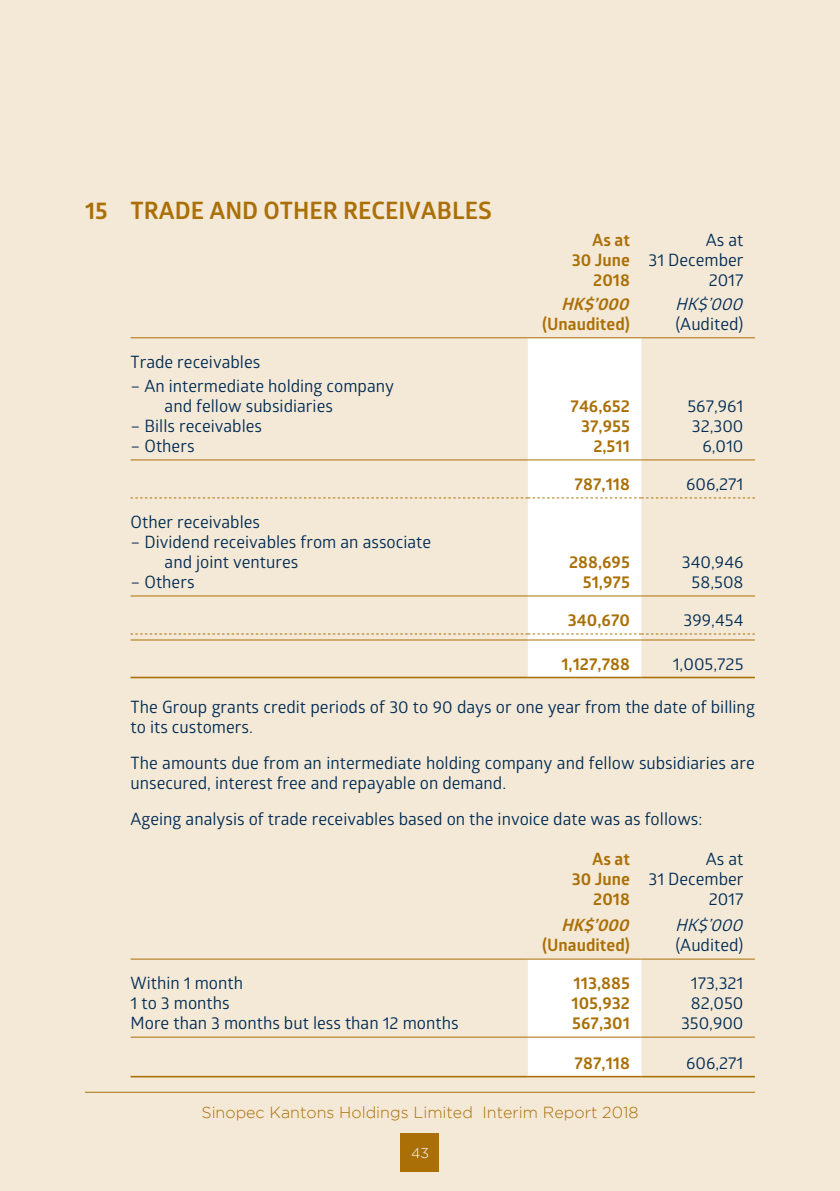
<style>
.page{position:relative;width:840px;height:1191px;background:#fff}
.page>*{position:absolute;margin:0;border:0;box-sizing:border-box;transform-origin:0 0}
.t1{font:700 24px "Glober";color:#aa7007}
.t2{font:17px/20px "Glober";color:#002c55}
.t3{font:700 17px "Glober";color:#aa7007}
.t4{font:italic 700 17px "Glober";color:#aa7007}
.t5{font:italic 17px "Glober";color:#002c55}
.t6{font:300 16px "Gotham";color:#aa7007}
.t7{font:300 14px "Gotham";color:#fff}
.s1{font-weight:700;color:#aa7007}
</style>
<div class="page">
<div style="left:0;top:0;width:839px;height:1191px;background:#f4e8d6"></div>
<hr style="left:85px;top:1092px;width:669px;height:1px;background:#aa7007">
<div style="left:400px;top:1133px;width:39px;height:39px;background:#aa7007"></div>
<hr style="left:130px;top:337px;width:397px;height:1px;background:#aa7007">
<hr style="left:527px;top:337px;width:114px;height:1px;background:#aa7007">
<hr style="left:641px;top:337px;width:113px;height:1px;background:#aa7007">
<svg style="left:130px;top:338px;width:624px;height:338px"></svg>
<hr style="left:130px;top:639px;width:397px;height:1px;background:#aa7007">
<hr style="left:527px;top:639px;width:114px;height:1px;background:#aa7007">
<hr style="left:641px;top:639px;width:113px;height:1px;background:#aa7007">
<hr style="left:130px;top:676px;width:397px;height:2px;background:#aa7007">
<hr style="left:527px;top:676px;width:114px;height:2px;background:#aa7007">
<hr style="left:641px;top:676px;width:113px;height:2px;background:#aa7007">
<div style="left:527px;top:959px;width:114px;height:116px;background:#fff"></div>
<hr style="left:130px;top:958px;width:397px;height:1px;background:#aa7007">
<hr style="left:527px;top:958px;width:114px;height:1px;background:#aa7007">
<hr style="left:641px;top:958px;width:113px;height:1px;background:#aa7007">
<hr style="left:130px;top:1036px;width:397px;height:1px;background:#aa7007">
<hr style="left:527px;top:1036px;width:114px;height:1px;background:#aa7007">
<hr style="left:641px;top:1036px;width:113px;height:1px;background:#aa7007">
<hr style="left:130px;top:1075px;width:397px;height:2px;background:#aa7007">
<hr style="left:527px;top:1075px;width:114px;height:2px;background:#aa7007">
<hr style="left:641px;top:1075px;width:113px;height:2px;background:#aa7007">
<h1 class="t1" style="left:85px;top:194px;width:75px">15 Trade</h1>
<h1 class="t1" style="left:209px;top:194px;width:17px">and</h1>
<h1 class="t1" style="left:263px;top:194px;width:16px">other</h1>
<h1 class="t1" style="left:343px;top:194px;width:15px">receivables</h1>
<p class="t2" style="left:130px;top:351px;width:131px">Trade receivables</p>
<p class="t2" style="left:164px;top:375px;width:231px;text-indent:-34px">– An intermediate holding company and fellow subsidiaries</p>
<p class="t3" style="left:591px;top:228px;width:39px">As at</p>
<p class="t2" style="left:705px;top:229px;width:39px">As at</p>
<p class="t2" style="left:571px;top:249px;width:173px"><span class="s1">30 June</span> 31 December</p>
<p class="t3" style="left:593px;top:268px;width:38px">2018</p>
<p class="t2" style="left:708px;top:269px;width:36px">2017</p>
<p class="t4" style="left:561px;top:292px;width:75px">HK$’000</p>
<p class="t5" style="left:674px;top:292px;width:74px">HK$’000</p>
<p class="t3" style="left:541px;top:312px;width:89px">(Unaudited)</p>
<p class="t2" style="left:675px;top:313px;width:70px">(Audited)</p>
<p class="t3" style="left:570px;top:394px;width:61px">746,652</p>
<p class="t2" style="left:687px;top:395px;width:58px">567,961</p>
<p class="t2" style="left:130px;top:415px;width:133px">– Bills receivables</p>
<p class="t3" style="left:580px;top:414px;width:50px">37,955</p>
<p class="t2" style="left:691px;top:415px;width:53px">32,300</p>
<p class="t2" style="left:130px;top:435px;width:65px">– Others</p>
<p class="t3" style="left:593px;top:434px;width:38px">2,511</p>
<p class="t2" style="left:702px;top:435px;width:43px">6,010</p>
<p class="t3" style="left:574px;top:472px;width:57px">787,118</p>
<p class="t2" style="left:685px;top:473px;width:59px">606,271</p>
<p class="t2" style="left:130px;top:511px;width:131px">Other receivables</p>
<p class="t2" style="left:164px;top:531px;width:268px;text-indent:-34px">– Dividend receivables from an associate and joint ventures</p>
<p class="t3" style="left:569px;top:550px;width:62px">288,695</p>
<p class="t2" style="left:681px;top:551px;width:63px">340,946</p>
<p class="t2" style="left:130px;top:571px;width:65px">– Others</p>
<p class="t3" style="left:582px;top:570px;width:49px">51,975</p>
<p class="t2" style="left:691px;top:571px;width:53px">58,508</p>
<p class="t3" style="left:567px;top:608px;width:63px">340,670</p>
<p class="t2" style="left:683px;top:609px;width:61px">399,454</p>
<p class="t3" style="left:561px;top:652px;width:70px">1,127,788</p>
<p class="t2" style="left:672px;top:653px;width:72px">1,005,725</p>
<p class="t2" style="left:130px;top:696px;width:625px">The Group grants credit periods of 30 to 90 days or one year from the date of billing to its customers.</p>
<p class="t2" style="left:130px;top:752px;width:625px">The amounts due from an intermediate holding company and fellow subsidiaries are unsecured, interest free and repayable on demand.</p>
<p class="t2" style="left:130px;top:808px;width:573px">Ageing analysis of trade receivables based on the invoice date was as follows:</p>
<p class="t3" style="left:591px;top:847px;width:39px">As at</p>
<p class="t2" style="left:705px;top:848px;width:39px">As at</p>
<p class="t2" style="left:571px;top:868px;width:173px"><span class="s1">30 June</span> 31 December</p>
<p class="t3" style="left:593px;top:887px;width:38px">2018</p>
<p class="t2" style="left:708px;top:888px;width:36px">2017</p>
<p class="t4" style="left:561px;top:913px;width:75px">HK$’000</p>
<p class="t5" style="left:674px;top:913px;width:74px">HK$’000</p>
<p class="t3" style="left:541px;top:933px;width:89px">(Unaudited)</p>
<p class="t2" style="left:675px;top:934px;width:70px">(Audited)</p>
<p class="t2" style="left:130px;top:972px;width:114px">Within 1 month</p>
<p class="t3" style="left:573px;top:971px;width:58px">113,885</p>
<p class="t2" style="left:690px;top:972px;width:54px">173,321</p>
<p class="t2" style="left:130px;top:992px;width:101px">1 to 3 months</p>
<p class="t3" style="left:571px;top:991px;width:60px">105,932</p>
<p class="t2" style="left:690px;top:992px;width:54px">82,050</p>
<p class="t2" style="left:130px;top:1012px;width:329px">More than 3 months but less than 12 months</p>
<p class="t3" style="left:572px;top:1011px;width:59px">567,301</p>
<p class="t2" style="left:680px;top:1012px;width:64px">350,900</p>
<p class="t3" style="left:574px;top:1051px;width:57px">787,118</p>
<p class="t2" style="left:685px;top:1052px;width:59px">606,271</p>
<p class="t6" style="left:201px;top:1103px;width:438px">Sinopec Kantons Holdings Limited Interim Report 2018</p>
<p class="t7" style="left:411px;top:1145px;width:19px">43</p>
</div>
